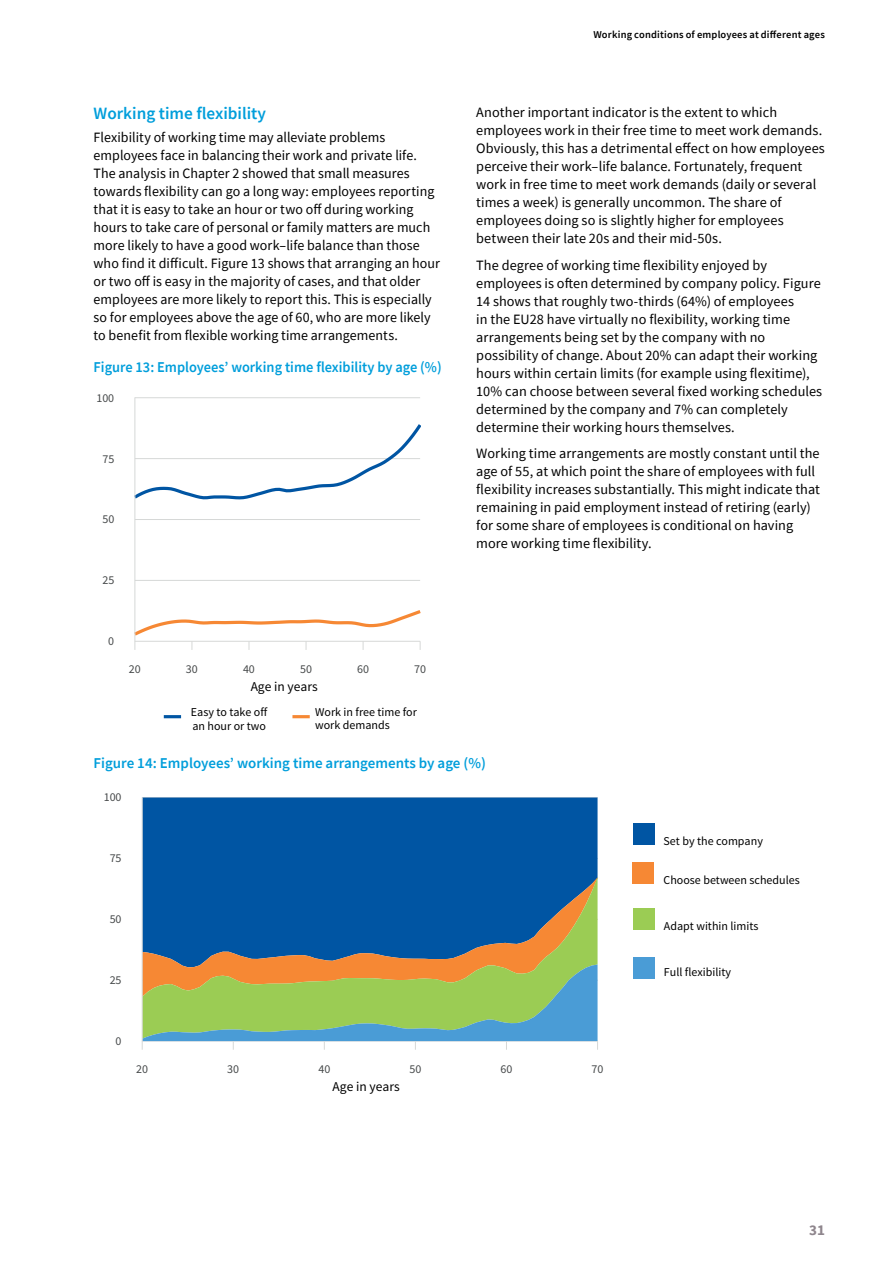
<style>
.page{position:relative;width:893px;height:1263px;background:#fff}
.page>*{position:absolute;margin:0;border:0;box-sizing:border-box;transform-origin:0 0}
.EF_Heading_3{font:600 17.25px "Source Sans Pro";color:#009edb}
.EF_Figure_Table_titl{font:600 15px "Source Sans Pro";color:#009edb}
.EF_Figure_Table_titl-2{font:600 15px "Source Sans Pro";color:#009edb;scale:.96 1}
.t1{font:700 15px "Source Sans Pro";color:#8f868d}
.EF_Body_9_3pt{font:14.25px/18px "Source Sans Pro";letter-spacing:.005em;color:#000}
.t2{font:13.5px "Source Sans Pro";color:#000}
.t3{font:12px/14.4px "Source Sans Pro";color:#000}
.t4{font:12px "Source Sans Pro";color:#46494a}
.t5{font:600 10.5px "Source Sans Pro";letter-spacing:.015em;color:#000}
</style>
<div class="page">
<hr style="left:135px;top:398px;width:285px;height:1px;background:#d6d8d7">
<hr style="left:135px;top:519px;width:285px;height:1px;background:#d6d8d7">
<hr style="left:135px;top:580px;width:285px;height:1px;background:#d6d8d7">
<svg style="left:135px;top:421px;width:285px;height:80px"></svg>
<hr style="left:134px;top:398px;width:1px;height:243px;background:#d6d8d7">
<svg style="left:134px;top:607px;width:287px;height:43px"></svg>
<hr style="left:164px;top:715px;width:17px;height:3px;background:#0055a3">
<hr style="left:292px;top:715px;width:18px;height:3px;background:#f68834">
<div style="left:143px;top:797px;width:455px;height:80px;background:#0055a3"></div>
<svg style="left:143px;top:877px;width:455px;height:87px;background:#286290"></svg>
<hr style="left:142px;top:797px;width:1px;height:244px;background:#d6d8d7">
<svg style="left:142px;top:964px;width:456px;height:86px;background:#a2bc7d"></svg>
<div style="left:633px;top:823px;width:22px;height:22px;background:#0055a3"></div>
<div style="left:632px;top:862px;width:21px;height:22px;background:#f68834"></div>
<div style="left:633px;top:908px;width:22px;height:22px;background:#9bcc54"></div>
<div style="left:633px;top:958px;width:22px;height:21px;background:#4a9cd6"></div>
<p class="EF_Heading_3" style="left:94px;top:102px;width:174px">Working time flexibility</p>
<p class="EF_Body_9_3pt" style="left:94px;top:128px;width:348px">Flexibility of working time may alleviate problems employees face in balancing their work and private life.<br>The analysis in Chapter 2 showed that small measures towards flexibility can go a long way: employees reporting that it is easy to take an hour or two off during working hours to take care of personal or family matters are much more likely to have a good work–life balance than those who find it difficult. Figure 13 shows that arranging an hour or two off is easy in the majority of cases, and that older employees are more likely to report this. This is especially so for employees above the age of 60, who are more likely to benefit from flexible working time arrangements.</p>
<p class="EF_Figure_Table_titl-2" style="left:94px;top:358px;width:364px">Figure 13: Employees’ working time flexibility by age (%)</p>
<p class="t4" style="left:96px;top:390px;width:19px">100</p>
<p class="t4" style="left:102px;top:451px;width:13px">75</p>
<p class="t4" style="left:102px;top:512px;width:13px">50</p>
<p class="t4" style="left:102px;top:573px;width:13px">25</p>
<p class="t4" style="left:108px;top:634px;width:7px">0</p>
<p class="t4" style="left:129px;top:661px;width:13px">20</p>
<p class="t4" style="left:186px;top:661px;width:13px">30</p>
<p class="t4" style="left:243px;top:661px;width:13px">40</p>
<p class="t4" style="left:300px;top:661px;width:13px">50</p>
<p class="t4" style="left:357px;top:661px;width:13px">60</p>
<p class="t4" style="left:414px;top:661px;width:13px">70</p>
<p class="t2" style="left:251px;top:678px;width:69px">Age in years</p>
<p class="t3" style="left:191px;top:705px;width:78px">Easy to take off an hour or two</p>
<p class="t3" style="left:315px;top:705px;width:103px;line-height:12.9px">Work in free time for work demands</p>
<p class="t5" style="left:593px;top:28px;width:233px">Working conditions of employees at different ages</p>
<p class="EF_Body_9_3pt" style="left:476px;top:103px;width:350px">Another important indicator is the extent to which employees work in their free time to meet work demands.<br>Obviously, this has a detrimental effect on how employees perceive their work–life balance. Fortunately, frequent work in free time to meet work demands (daily or several times a week) is generally uncommon. The share of employees doing so is slightly higher for employees between their late 20s and their mid-50s.</p>
<p class="EF_Body_9_3pt" style="left:476px;top:256px;width:347px">The degree of working time flexibility enjoyed by employees is often determined by company policy. Figure 14 shows that roughly two-thirds (64%) of employees<br>in the EU28 have virtually no flexibility, working time arrangements being set by the company with no possibility of change. About 20% can adapt their working hours within certain limits (for example using flexitime), 10% can choose between several fixed working schedules determined by the company and 7% can completely determine their working hours themselves.</p>
<p class="EF_Body_9_3pt" style="left:476px;top:444px;width:345px">Working time arrangements are mostly constant until the age of 55, at which point the share of employees with full flexibility increases substantially. This might indicate that remaining in paid employment instead of retiring (early) for some share of employees is conditional on having more working time flexibility.</p>
<p class="EF_Figure_Table_titl" style="left:94px;top:753px;width:394px">Figure 14: Employees’ working time arrangements by age (%)</p>
<p class="t4" style="left:104px;top:790px;width:19px">100</p>
<p class="t4" style="left:110px;top:851px;width:13px">75</p>
<p class="t4" style="left:110px;top:912px;width:13px">50</p>
<p class="t4" style="left:110px;top:973px;width:13px">25</p>
<p class="t4" style="left:116px;top:1033px;width:7px">0</p>
<p class="t4" style="left:136px;top:1061px;width:13px">20</p>
<p class="t4" style="left:227px;top:1061px;width:13px">30</p>
<p class="t4" style="left:318px;top:1061px;width:13px">40</p>
<p class="t4" style="left:409px;top:1061px;width:13px">50</p>
<p class="t4" style="left:500px;top:1061px;width:13px">60</p>
<p class="t4" style="left:592px;top:1061px;width:13px">70</p>
<p class="t2" style="left:333px;top:1078px;width:69px">Age in years</p>
<p class="t3" style="left:664px;top:834px;width:101px">Set by the company</p>
<p class="t3" style="left:664px;top:873px;width:138px">Choose between schedules</p>
<p class="t3" style="left:664px;top:919px;width:96px">Adapt within limits</p>
<p class="t3" style="left:664px;top:965px;width:69px">Full flexibility</p>
<p class="t1" style="left:809px;top:1219px;width:17px">31</p>
</div>
